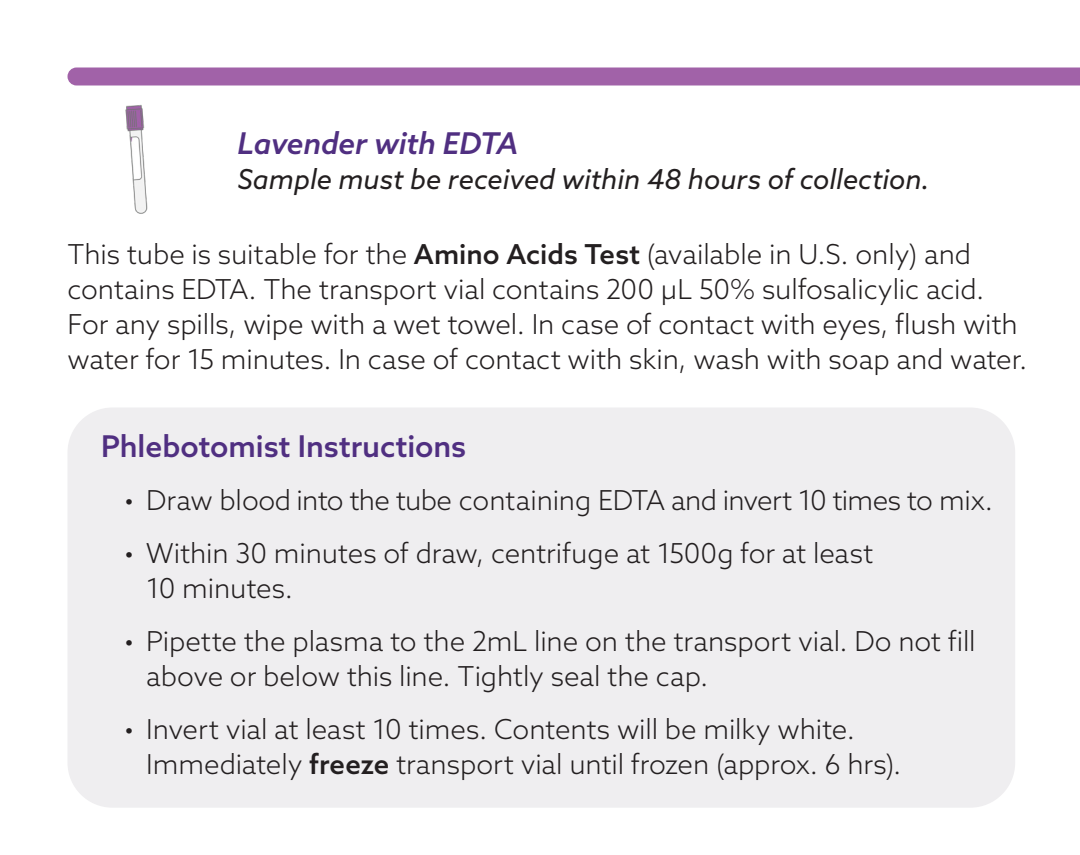
<style>
.page{position:relative;width:1080px;height:855px;background:#fff}
.page>*{position:absolute;margin:0;border:0;box-sizing:border-box;transform-origin:0 0}
.MDX_Paragraph_Style{font:500 30px "Azo Sans";color:#502f81}
.MDX_Symptom_Bullets{font:italic 500 30px "Azo Sans";letter-spacing:-.005em;color:#502f81}
.MDX_Paragraph_Style-2{font:300 27.5px/35px "Azo Sans";letter-spacing:-.005em;color:#231f20}
.MDX_Symptom_Bullets-2{font:italic 27.5px "Azo Sans";color:#231f20}
.s1{font-weight:500}
</style>
<div class="page">
<div style="left:68px;top:408px;width:947px;height:400px;background:#efeef0;border-radius:45px"></div>
<div style="left:68px;top:68px;width:1012px;height:17px;background:#a162a8"></div>
<img style="left:125px;top:105px;width:23px;height:109px">
<p class="MDX_Symptom_Bullets" style="left:238px;top:124px;width:282px">Lavender with EDTA</p>
<p class="MDX_Symptom_Bullets-2" style="left:238px;top:161px;width:693px">Sample must be received within 48 hours of collection.</p>
<p class="MDX_Paragraph_Style-2" style="left:68px;top:236px;width:962px">This tube is suitable for the <span class="s1">Amino Acids Test</span> (available in U.S. only) and contains EDTA. The transport vial contains 200 µL 50% sulfosalicylic acid.<br>For any spills, wipe with a wet towel. In case of contact with eyes, flush with water for 15 minutes. In case of contact with skin, wash with soap and water.</p>
<p class="MDX_Paragraph_Style" style="left:101px;top:427px;width:367px">Phlebotomist Instructions</p>
<p class="MDX_Paragraph_Style-2" style="left:124px;top:483px;width:871px">• Draw blood into the tube containing EDTA and invert 10 times to mix.</p>
<p class="MDX_Paragraph_Style-2" style="left:146px;top:536px;width:729px;text-indent:-22px">• Within 30 minutes of draw, centrifuge at 1500g for at least<br>10 minutes.</p>
<p class="MDX_Paragraph_Style-2" style="left:146px;top:624px;width:831px;text-indent:-22px">• Pipette the plasma to the 2mL line on the transport vial. Do not fill above or below this line. Tightly seal the cap.</p>
<p class="MDX_Paragraph_Style-2" style="left:146px;top:712px;width:757px;text-indent:-22px">• Invert vial at least 10 times. Contents will be milky white.<br>Immediately <span class="s1">freeze</span> transport vial until frozen (approx. 6 hrs).</p>
</div>
